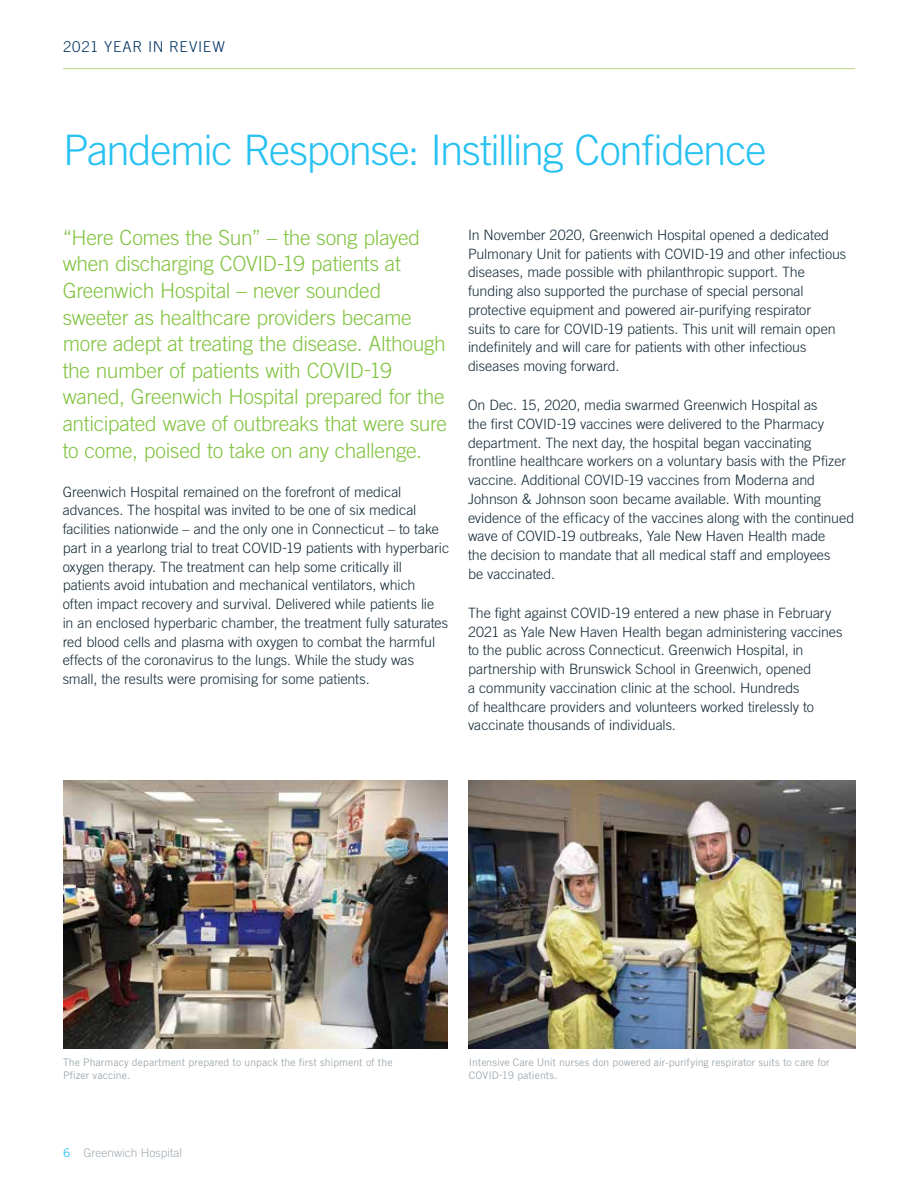
<style>
.page{position:relative;width:918px;height:1188px;background:#fff}
.page>*{position:absolute;margin:0;border:0;box-sizing:border-box;transform-origin:0 0}
.t1{font:300 42px "Trade Gothic LT Std";letter-spacing:-.03em;color:#27c1f2}
.t2{font:300 21px/26.7px "Trade Gothic LT Std";letter-spacing:-.015em;color:#82c341}
.t3{font:300 15px "Trade Gothic LT Std";letter-spacing:.05em;color:#003262}
.t4{font:300 14.25px/18.8px "Trade Gothic LT Std";letter-spacing:-.005em;color:#142a36}
.t5{font:300 12px "Trade Gothic LT Std";color:#a1abb2}
.t6{font:10.5px/12.6px "Trade Gothic LT Std";letter-spacing:.005em;color:#a1abb2}
.s1{font-weight:400;color:#27c1f2}
</style>
<div class="page">
<hr style="left:63px;top:68px;width:792px;height:1px;background:#bad982">
<img style="left:63px;top:781px;width:385px;height:268px">
<img style="left:469px;top:781px;width:386px;height:268px">
<p class="t3" style="left:63px;top:38px;width:163px">2021 YEAR IN REVIEW</p>
<h1 class="t1" style="left:63px;top:125px;width:705px">Pandemic Response: Instilling Confdence</h1>
<p class="t2" style="left:63px;top:224px;width:386px">“Here Comes the Sun” – the song played when discharging COVID-19 patients at Greenwich Hospital – never sounded sweeter as healthcare providers became more adept at treating the disease. Although the number of patients with COVID-19 waned, Greenwich Hospital prepared for the anticipated wave of outbreaks that were sure to come, poised to take on any challenge.</p>
<p class="t4" style="left:63px;top:482px;width:388px">Greenwich Hospital remained on the forefront of medical advances. The hospital was invited to be one of six medical facilities nationwide – and the only one in Connecticut – to take part in a yearlong trial to treat COVID-19 patients with hyperbaric oxygen therapy. The treatment can help some critically ill patients avoid intubation and mechanical ventilators, which often impact recovery and survival. Delivered while patients lie<br>in an enclosed hyperbaric chamber, the treatment fully saturates red blood cells and plasma with oxygen to combat the harmful effects of the coronavirus to the lungs. While the study was small, the results were promising for some patients.</p>
<p class="t4" style="left:468px;top:225px;width:380px">In November 2020, Greenwich Hospital opened a dedicated Pulmonary Unit for patients with COVID-19 and other infectious diseases, made possible with philanthropic support. The funding also supported the purchase of special personal protective equipment and powered air-purifying respirator<br>suits to care for COVID-19 patients. This unit will remain open indefnitely and will care for patients with other infectious diseases moving forward.</p>
<p class="t4" style="left:468px;top:395px;width:388px">On Dec. 15, 2020, media swarmed Greenwich Hospital as<br>the frst COVID-19 vaccines were delivered to the Pharmacy department. The next day, the hospital began vaccinating frontline healthcare workers on a voluntary basis with the Pfzer vaccine. Additional COVID-19 vaccines from Moderna and Johnson &amp; Johnson soon became available. With mounting evidence of the effcacy of the vaccines along with the continued wave of COVID-19 outbreaks, Yale New Haven Health made<br>the decision to mandate that all medical staff and employees<br>be vaccinated.</p>
<p class="t4" style="left:468px;top:603px;width:376px">The fght against COVID-19 entered a new phase in February 2021 as Yale New Haven Health began administering vaccines to the public across Connecticut. Greenwich Hospital, in partnership with Brunswick School in Greenwich, opened<br>a community vaccination clinic at the school. Hundreds<br>of healthcare providers and volunteers worked tirelessly to vaccinate thousands of individuals.</p>
<p class="t6" style="left:63px;top:1056px;width:331px">The Pharmacy department prepared to unpack the frst shipment of the<br>Pfzer vaccine.</p>
<p class="t6" style="left:469px;top:1056px;width:362px">Intensive Care Unit nurses don powered air-purifying respirator suits to care for<br>COVID-19 patients.</p>
<p class="t5" style="left:63px;top:1145px;width:121px"><span class="s1">6</span> Greenwich Hospital</p>
</div>
